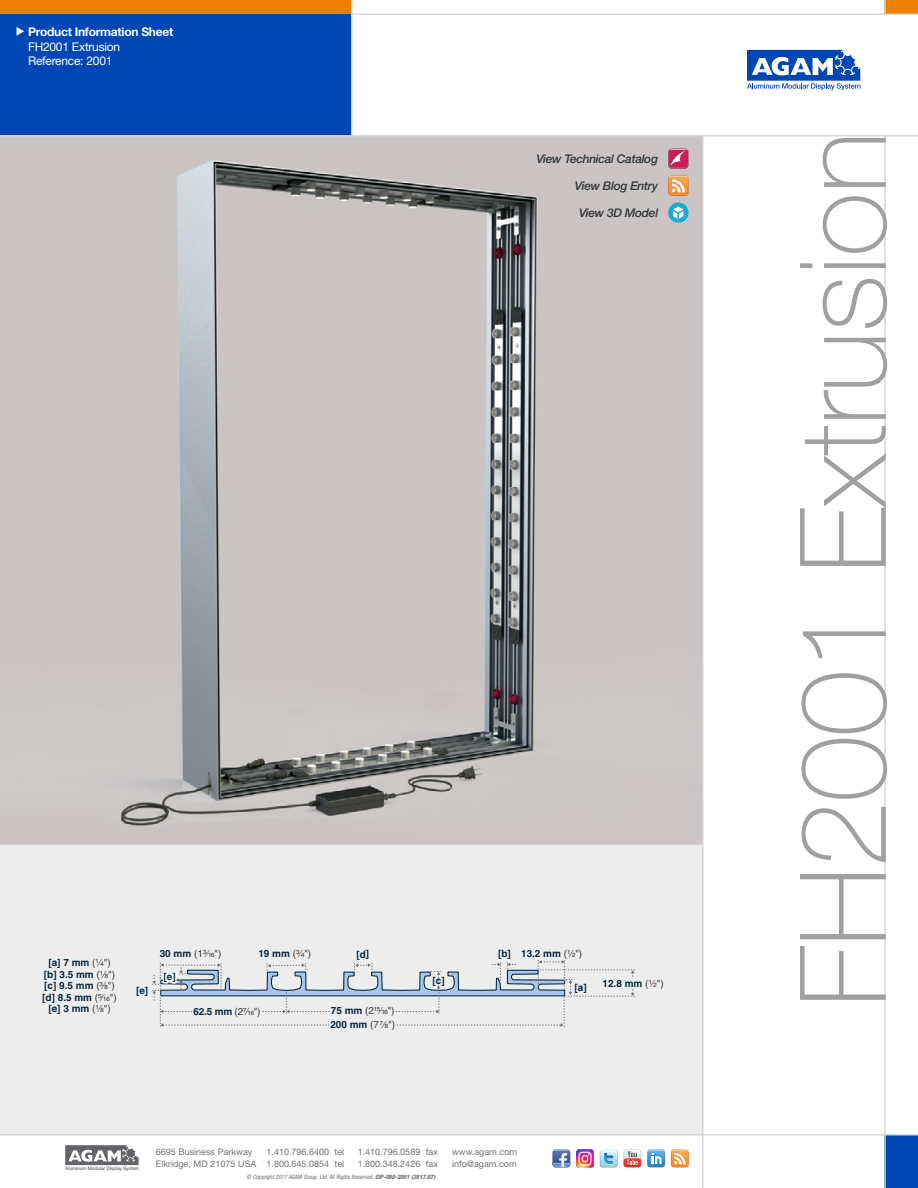
<style>
.page{position:relative;width:918px;height:1188px;background:#fff}
.page>*{position:absolute;margin:0;border:0;box-sizing:border-box;transform-origin:0 0}
.t1{font:100 120px "Helvetica Neue";letter-spacing:-.01em;color:#a0a0a3}
.t2{font:italic 500 12px "Helvetica Neue";letter-spacing:-.025em;color:#313735}
.t3{font:12px/14.4px "Helvetica Neue";letter-spacing:-.02em;color:#fff}
.t4{font:700 12px "Helvetica Neue";letter-spacing:-.02em;color:#fff}
.t5{font:700 10.05px/11.4px "Helvetica";color:#002740;text-align:center}
.t6{font:10.05px "Helvetica Fraction";color:#3f3a36}
.t7{font:9px/12px "Helvetica Neue";color:#717176}
.t8{font:italic condensed 6px "Helvetica Neue";color:#717176}
.t9{font:500 4.8px "Helvetica Neue";letter-spacing:-.02em;color:#636468}
.s1{font-weight:400;color:#3f3a36}
.s2{font-family:"Helvetica Fraction";font-weight:400;color:#3f3a36}
.s3{font-family:"Helvetica";font-weight:700;color:#002740}
.s4{font-family:"Helvetica"}
.s5{font-weight:800}
</style>
<div class="page">
<div style="left:884px;top:0;width:34px;height:14px;background:#ed8000"></div>
<div style="left:884px;top:1134px;width:34px;height:54px;background:#0047b6"></div>
<svg style="left:884px;top:0;width:2px;height:14px"></svg>
<div style="left:0;top:0;width:351px;height:135px;background:#0047b6"></div>
<div style="left:0;top:0;width:351px;height:14px;background:#ed8000"></div>
<hr style="left:351px;top:0;width:1px;height:136px;background:#d7d6d8">
<div style="left:0;top:844px;width:702px;height:290px;background:#eeedee"></div>
<img style="left:0;top:136px;width:702px;height:708px">
<hr style="left:0;top:844px;width:702px;height:1px;background:#d7d6d8">
<hr style="left:0;top:135px;width:918px;height:1px;background:#d7d6d8">
<hr style="left:884px;top:135px;width:2px;height:1053px;background:#d7d6d8">
<hr style="left:0;top:1134px;width:918px;height:2px;background:#d7d6d8">
<hr style="left:702px;top:135px;width:2px;height:1053px;background:#d7d6d8">
<hr style="left:351px;top:14px;width:567px;height:1px;background:#d7d6d8">
<svg style="left:747px;top:50px;width:114px;height:40px"></svg>
<svg style="left:65px;top:1145px;width:74px;height:20px"></svg>
<svg style="left:671px;top:1150px;width:18px;height:17px"></svg>
<svg style="left:647px;top:1150px;width:18px;height:17px"></svg>
<svg style="left:624px;top:1150px;width:17px;height:17px"></svg>
<svg style="left:600px;top:1150px;width:18px;height:17px"></svg>
<svg style="left:553px;top:1150px;width:17px;height:17px"></svg>
<img style="left:576px;top:1150px;width:18px;height:17px">
<svg style="left:668px;top:176px;width:20px;height:20px"></svg>
<svg style="left:668px;top:203px;width:20px;height:20px"></svg>
<svg style="left:668px;top:148px;width:20px;height:21px"></svg>
<svg style="left:152px;top:959px;width:483px;height:68px"></svg>
<p class="t4" style="left:28px;top:25px;width:147px">Product Information Sheet</p>
<p class="t3" style="left:28px;top:39px;width:94px">FH2001 Extrusion<br>Reference: 2001</p>
<p class="t2" style="left:536px;top:152px;width:123px">View Technical Catalog</p>
<p class="t2" style="left:575px;top:179px;width:85px">View Blog Entry</p>
<p class="t2" style="left:579px;top:206px;width:81px">View 3D Model</p>
<p class="t5" style="left:42px;top:957px;width:76px">[a] 7 mm <span class="s1">(</span><span class="s2">¹⁄₄</span><span class="s1">") </span>[b] 3.5 mm <span class="s1">(</span><span class="s2">¹⁄₈</span><span class="s1">") </span>[c] 9.5 mm <span class="s1">(</span><span class="s2">³⁄₈</span><span class="s1">") </span>[d] 8.5 mm <span class="s1">(</span><span class="s2">⁵⁄₁₆</span><span class="s1">") </span>[e] 3 mm <span class="s1">(</span><span class="s2">¹⁄₈</span><span class="s1">")</span></p>
<p class="t5" style="left:160px;top:948px;width:63px">30 mm <span class="s1">(1</span><span class="s2">³⁄₁₆</span><span class="s1">")</span></p>
<p class="t5" style="left:521px;top:948px;width:63px">13.2 mm <span class="s1">(</span><span class="s2">¹⁄₂</span><span class="s1">")</span></p>
<p class="t5" style="left:258px;top:948px;width:54px">19 mm <span class="s1">(</span><span class="s2">³⁄₄</span><span class="s1">")</span></p>
<p class="t5" style="left:498px;top:948px;width:14px">[b]</p>
<p class="t5" style="left:164px;top:971px;width:14px">[e]</p>
<p class="t5" style="left:432px;top:974px;width:14px">[c]</p>
<p class="t5" style="left:136px;top:985px;width:14px">[e]</p>
<p class="t5" style="left:575px;top:981px;width:14px">[a]</p>
<p class="t5" style="left:194px;top:1006px;width:69px">62.5 mm <span class="s1">(2</span><span class="s2">⁷⁄₁₆</span><span class="s1">")</span></p>
<p class="t6" style="left:331px;top:1006px;width:65px"><span class="s3">75 mm</span> <span class="s4">(2</span>¹⁵⁄₁₆<span class="s4">")</span></p>
<p class="t5" style="left:330px;top:1019px;width:66px">200 mm <span class="s1">(7</span><span class="s2">⁷⁄₈</span><span class="s1">")</span></p>
<p class="t5" style="left:602px;top:978px;width:63px">12.8 mm <span class="s1">(</span><span class="s2">¹⁄₂</span><span class="s1">")</span></p>
<p class="t9" style="left:65px;top:1166px;width:75px">Aluminum Modular Display System</p>
<p class="t7" style="left:156px;top:1145px;width:102px">6695 Business Parkway<br>Elkridge, MD 21075 USA</p>
<p class="t7" style="left:267px;top:1145px;width:79px">1.410.796.6400 tel<br>1.800.645.0854 tel</p>
<p class="t7" style="left:358px;top:1145px;width:82px">1.410.796.0589 fax<br>1.800.348.2426 fax</p>
<p class="t7" style="left:452px;top:1146px;width:67px">www.agam.com</p>
<p class="t7" style="left:452px;top:1158px;width:66px">info@agam.com</p>
<p class="t8" style="left:246px;top:1174px;width:190px">© Copyright 2017 AGAM Group, Ltd. All Rights Reserved. <span class="s5">CIP-080-2001 (2017.07)</span></p>
<h1 class="t1" style="left:775px;top:1007px;width:878px;rotate:-90deg">FH2001 Extrusion</h1>
</div>
